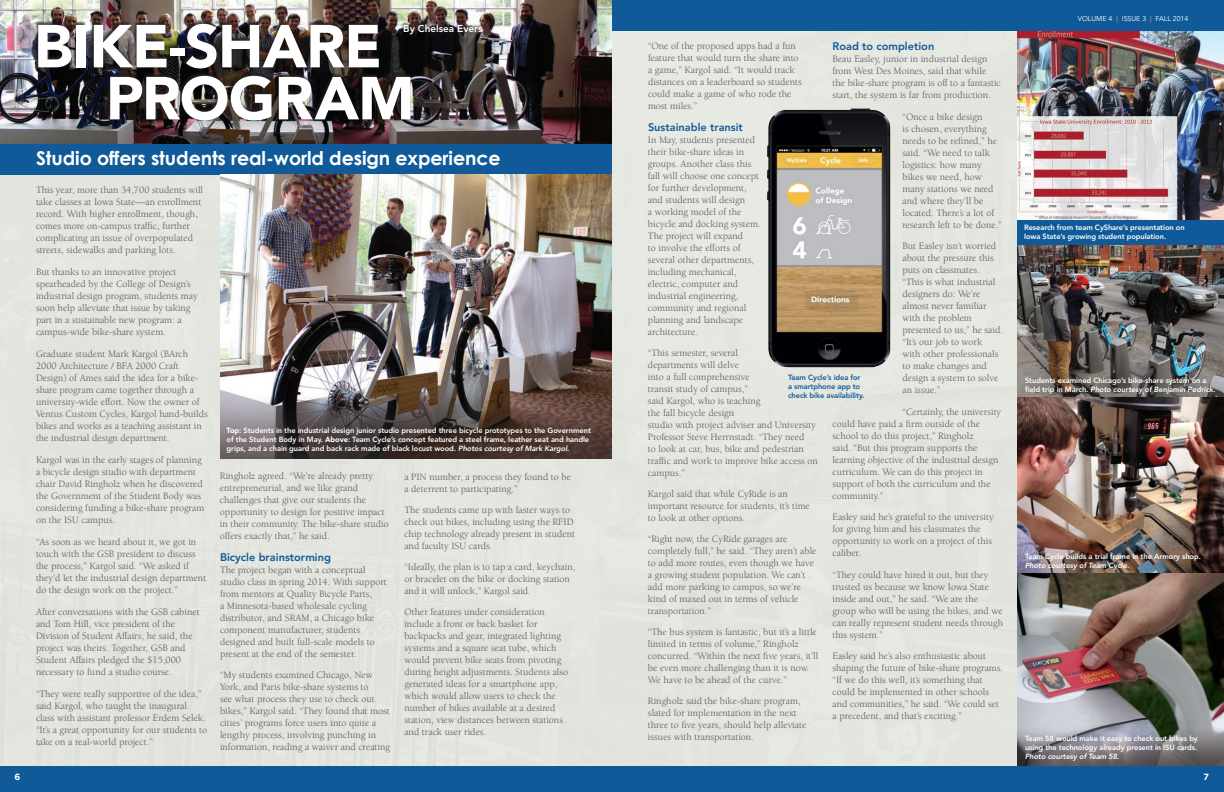
<style>
.page{position:relative;width:1224px;height:792px;background:#fff}
.page>*{position:absolute;margin:0;border:0;box-sizing:border-box;transform-origin:0 0}
.t1{font:900 60px/52px "Avenir LT Std";letter-spacing:-.015em;color:#fff}
.t2{font:700 19px "Century Gothic";letter-spacing:-.005em;color:#fff}
.t3{font:800 11px "Avenir LT Std";color:#105a99}
.t4{font:10px/12px "Berkeley Std";color:#57585a}
.t5{font:800 10px "Avenir LT Std";color:#fff}
.t6{font:700 9px "Gotham";color:#fff}
.t7{font:800 7.5px/9px "Avenir LT Std";letter-spacing:-.01em;color:#fff}
.t8{font:800 7.5px/9px "Avenir LT Std";letter-spacing:-.01em;color:#105a99}
.t9{font:italic 800 7.5px "Avenir LT Std";letter-spacing:-.01em;color:#fff}
.t10{font:7px "Avenir LT Std";color:#fff}
.s1{font-weight:900}
.s2{font-style:italic}
.s3{color:#c5c09c}
</style>
<div class="page">
<img style="left:1017px;top:245px;width:207px;height:521px">
<div style="left:0;top:766px;width:1224px;height:26px;background:#105a99"></div>
<img style="left:0;top:0;width:612px;height:144px">
<div style="left:0;top:144px;width:612px;height:31px;background:#105a99"></div>
<img style="left:220px;top:175px;width:392px;height:284px">
<div style="left:36px;top:19px;width:375px;height:101px;background:#231f20;opacity:.75"></div>
<div style="left:401px;top:21px;width:82px;height:14px;background:#231f20;opacity:.75"></div>
<img style="left:1017px;top:31px;width:207px;height:189px">
<img style="left:754px;top:84px;width:149px;height:307px">
<div style="left:612px;top:0;width:612px;height:31px;background:#105a99"></div>
<div style="left:1017px;top:220px;width:207px;height:25px;background:#105a99"></div>
<p class="t6" style="left:15px;top:772px;width:7px">6</p>
<h1 class="t1" style="left:106px;top:20px;width:310px;text-indent:-72px">BIKE-SHARE<br>PROGRAM</h1>
<p class="t5" style="left:403px;top:22px;width:81px">By Chelsea Evers</p>
<h2 class="t2" style="left:36px;top:146px;width:466px">Studio offers students real-world design experience</h2>
<p class="t4" style="left:36px;top:184px;width:169px">This year, more than 34,700 students will take classes at Iowa State—an enrollment record. With higher enrollment, though, comes more on-campus traffic, further complicating an issue of overpopulated streets, sidewalks and parking lots.</p>
<p class="t4" style="left:36px;top:266px;width:163px">But thanks to an innovative project spearheaded by the College of Design’s industrial design program, students may soon help alleviate that issue by taking part in a sustainable new program: a campus-wide bike-share system.</p>
<p class="t4" style="left:36px;top:348px;width:173px">Graduate student Mark Kargol (BArch 2000 Architecture / BFA 2000 Craft Design) of Ames said the idea for a bike&shy;share program came together through a university-wide effort. Now the owner of Ventus Custom Cycles, Kargol hand-builds bikes and works as a teaching assistant in the industrial design department.</p>
<p class="t4" style="left:36px;top:454px;width:170px">Kargol was in the early stages of planning a bicycle design studio with department chair David Ringholz when he discovered the Government of the Student Body was considering funding a bike-share program on the ISU campus.</p>
<p class="t4" style="left:36px;top:536px;width:172px">“As soon as we heard about it, we got in touch with the GSB president to discuss the process,” Kargol said. “We asked if they’d let the industrial design department do the design work on the project.”</p>
<p class="t4" style="left:36px;top:606px;width:165px">After conversations with the GSB cabinet and Tom Hill, vice president of the Division of Student Affairs, he said, the project was theirs. Together, GSB and Student Affairs pledged the $15,000 necessary to fund a studio course.</p>
<p class="t4" style="left:36px;top:688px;width:173px">“They were really supportive of the idea,” said Kargol, who taught the inaugural class with assistant professor Erdem Selek. “It’s a great opportunity for our students to take on a real-world project.”</p>
<p class="t7" style="left:227px;top:426px;width:366px"><span class="s1">Top</span>: Students in the industrial design junior studio presented three bicycle prototypes to the Government of the Student Body in May. <span class="s1">Above</span>: Team Cycle’s concept featured a steel frame, leather seat and handle grips, and a chain guard and back rack made of black locust wood. <span class="s2">Photos courtesy of Mark Kargol.</span></p>
<p class="t4" style="left:220px;top:470px;width:170px">Ringholz agreed. “We’re already pretty entrepreneurial, and we like grand challenges that give our students the opportunity to design for positive impact in their community. The bike-share studio offers exactly that,” he said.</p>
<p class="t3" style="left:220px;top:551px;width:113px">Bicycle brainstorming</p>
<p class="t4" style="left:220px;top:564px;width:168px">The project began with a conceptual studio class in spring 2014. With support from mentors at Quality Bicycle Parts,<br>a Minnesota-based wholesale cycling distributor, and SRAM, a Chicago bike component manufacturer, students designed and built full-scale models to present at the end of the semester.</p>
<p class="t4" style="left:220px;top:669px;width:172px">“My students examined Chicago, New York, and Paris bike-share systems to<br>see what process they use to check out bikes,” Kargol said. “They found that most cities’ programs force users into quite a lengthy process, involving punching in information, reading a waiver and creating</p>
<p class="t4" style="left:404px;top:471px;width:168px">a PIN number, a process they found to be a deterrent to participating.”</p>
<p class="t4" style="left:404px;top:504px;width:172px">The students came up with faster ways to check out bikes, including using the RFID chip technology already present in student and faculty ISU cards.</p>
<p class="t4" style="left:404px;top:561px;width:173px">“Ideally, the plan is to tap a card, keychain, or bracelet on the bike or docking station and it will unlock,” Kargol said.</p>
<p class="t4" style="left:404px;top:606px;width:165px">Other features under consideration include a front or back basket for backpacks and gear, integrated lighting systems and a square seat tube, which would prevent bike seats from pivoting during height adjustments. Students also generated ideas for a smartphone app, which would allow users to check the number of bikes available at a desired station, view distances between stations and track user rides.</p>
<p class="t4" style="left:648px;top:40px;width:155px">“One of the proposed apps had a fun feature that would turn the share into a game,” Kargol said. “It would track distances on a leaderboard so students could make a game of who rode the most miles.”</p>
<p class="t3" style="left:648px;top:121px;width:96px">Sustainable transit</p>
<p class="t4" style="left:648px;top:134px;width:114px">In May, students presented their bike-share ideas in groups. Another class this fall will choose one concept for further development, and students will design<br>a working model of the bicycle and docking system.<br>The project will expand<br>to involve the efforts of several other departments, including mechanical, electric, computer and industrial engineering, community and regional planning and landscape architecture.</p>
<p class="t4" style="left:648px;top:347px;width:171px">“This semester, several<br>departments will delve<br>into a full comprehensive<br>transit study of campus,”<br>said Kargol, who is teaching<br>the fall bicycle design<br>studio with project adviser and University<br>Professor Steve Herrnstadt. “They need<br>to look at car, bus, bike and pedestrian traffic and work to improve bike access on campus.”</p>
<p class="t4" style="left:648px;top:488px;width:163px">Kargol said that while CyRide is an important resource for students, it’s time to look at other options.</p>
<p class="t4" style="left:648px;top:533px;width:170px">“Right now, the CyRide garages are completely full,” he said. “They aren’t able to add more routes, even though we have a growing student population. We can’t add more parking to campus, so we’re kind of maxed out in terms of vehicle transportation.”</p>
<p class="t4" style="left:648px;top:626px;width:172px">“The bus system is fantastic, but it’s a little limited in terms of volume,” Ringholz concurred. “Within the next five years, it’ll be even more challenging than it is now.<br>We have to be ahead of the curve.”</p>
<p class="t4" style="left:648px;top:695px;width:160px">Ringholz said the bike-share program, slated for implementation in the next three to five years, should help alleviate issues with transportation.</p>
<p class="t3" style="left:832px;top:40px;width:103px">Road to completion</p>
<p class="t4" style="left:833px;top:53px;width:170px">Beau Easley, junior in industrial design from West Des Moines, said that while the bike-share program is off to a fantastic start, the system is far from production.</p>
<p class="t4" style="left:903px;top:111px;width:101px">“Once a bike design<br>is chosen, everything needs to be refined,” he said. “We need to talk logistics: how many bikes we need, how many stations we need and where they’ll be located. There’s a lot of research left to be done.”</p>
<p class="t4" style="left:903px;top:240px;width:102px">But Easley isn’t worried about the pressure this puts on classmates.<br>“This is what industrial designers do: We’re almost never familiar with the problem presented to us,” he said. “It’s our job to work<br>with other professionals to make changes and design a system to solve an issue.”</p>
<p class="t4" style="left:833px;top:406px;width:170px;text-indent:70px">“Certainly, the university could have paid a firm outside of the school to do this project,” Ringholz<br>said. “But this program supports the learning objective of the industrial design curriculum. We can do this project in support of both the curriculum and the community.”</p>
<p class="t4" style="left:833px;top:511px;width:163px">Easley said he’s grateful to the university for giving him and his classmates the opportunity to work on a project of this caliber.</p>
<p class="t4" style="left:833px;top:569px;width:172px">“They could have hired it out, but they trusted us because we know Iowa State inside and out,” he said. “We are the group who will be using the bikes, and we can really represent student needs through this system.”</p>
<p class="t4" style="left:833px;top:650px;width:172px">Easley said he’s also enthusiastic about shaping the future of bike-share programs. “If we do this well, it’s something that could be implemented in other schools and communities,” he said. “We could set a precedent, and that’s exciting.”</p>
<p class="t8" style="left:788px;top:373px;width:78px">Team Cycle’s idea for a smartphone app to check bike availability.</p>
<p class="t10" style="left:1078px;top:15px;width:112px">VOLUME 4 <span class="s3">|</span> ISSUE 3 <span class="s3">|</span> FALL 2014</p>
<p class="t7" style="left:1024px;top:223px;width:162px">Research from team CyShare’s presentation on<br>Iowa State’s growing student population.</p>
<p class="t7" style="left:1025px;top:376px;width:192px">Students examined Chicago’s bike-share system on a field trip in March. <span class="s2">Photo courtesy of Benjamin Pedrick.</span></p>
<p class="t7" style="left:1025px;top:552px;width:177px">Team Cycle builds a trial frame in the Armory shop.</p>
<p class="t9" style="left:1025px;top:561px;width:106px">Photo courtesy of Team Cycle.</p>
<p class="t7" style="left:1025px;top:734px;width:174px">Team 58 would make it easy to check out bikes by using the technology already present in ISU cards.</p>
<p class="t9" style="left:1025px;top:752px;width:96px">Photo courtesy of Team 58.</p>
<p class="t6" style="left:1204px;top:772px;width:7px">7</p>
</div>
